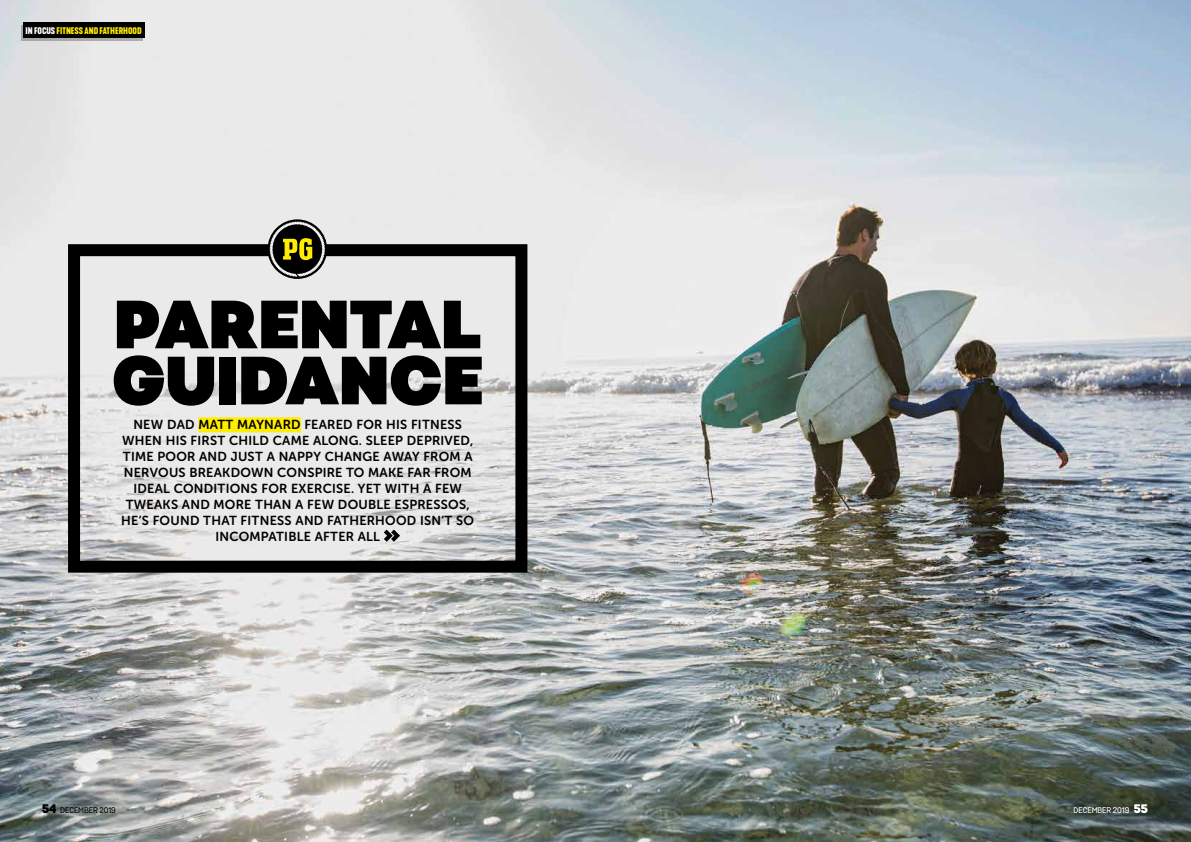
<style>
.page{position:relative;width:1191px;height:842px;background:#fff}
.page>*{position:absolute;margin:0;border:0;box-sizing:border-box;transform-origin:0 0}
.t1{font:900 68px/56px "Sonny Gothic Condensed";color:#000}
.t2{font:13px/16px "Museo Sans Rounded 700";letter-spacing:.02em;color:#000;text-align:center}
.t3{font:700 9px "Kapra Neue";color:#ffed00}
.t4{font:500 8px "Grota Sans Rd";color:#000}
.t5{font:500 8px "Grota Sans Rd";color:#fff}
.s1{color:#fff}
.s2{font-weight:900;font-size:12px}
</style>
<div class="page">
<img style="left:0;top:0;width:1191px;height:842px">
<div style="left:21px;top:25px;width:121px;height:15px;background:#a9a9a9"></div>
<div style="left:23px;top:23px;width:122px;height:15px;background:#000"></div>
<div style="left:198px;top:417px;width:103px;height:15px;background:#ffed00"></div>
<div style="left:68px;top:244px;width:459px;height:329px;border:12px solid #000"></div>
<svg style="left:267px;top:219px;width:60px;height:60px"></svg>
<svg style="left:269px;top:221px;width:56px;height:56px;background:#636042"></svg>
<svg style="left:384px;top:530px;width:16px;height:12px"></svg>
<p class="t3" style="left:26px;top:25px;width:118px"><span class="s1">IN FOCUS</span> FITNESS AND FATHERHOOD</p>
<h1 class="t1" style="left:112px;top:297px;width:373px">PARENTAL<br>GUIDANCE</h1>
<p class="t2" style="left:121px;top:416px;width:354px">NEW DAD MATT MAYNARD FEARED FOR HIS FITNESS WHEN HIS FIRST CHILD CAME ALONG. SLEEP DEPRIVED, TIME POOR AND JUST A NAPPY CHANGE AWAY FROM A NERVOUS BREAKDOWN CONSPIRE TO MAKE FAR FROM IDEAL CONDITIONS FOR EXERCISE. YET WITH A FEW TWEAKS AND MORE THAN A FEW DOUBLE ESPRESSOS, HE’S FOUND THAT FITNESS AND FATHERHOOD ISN’T SO INCOMPATIBLE AFTER ALL</p>
<p class="t4" style="left:42px;top:805px;width:75px"><span class="s2">54</span> DECEMBER 2019</p>
<p class="t5" style="left:1073px;top:805px;width:76px">DECEMBER 2019 <span class="s2">55</span></p>
</div>
